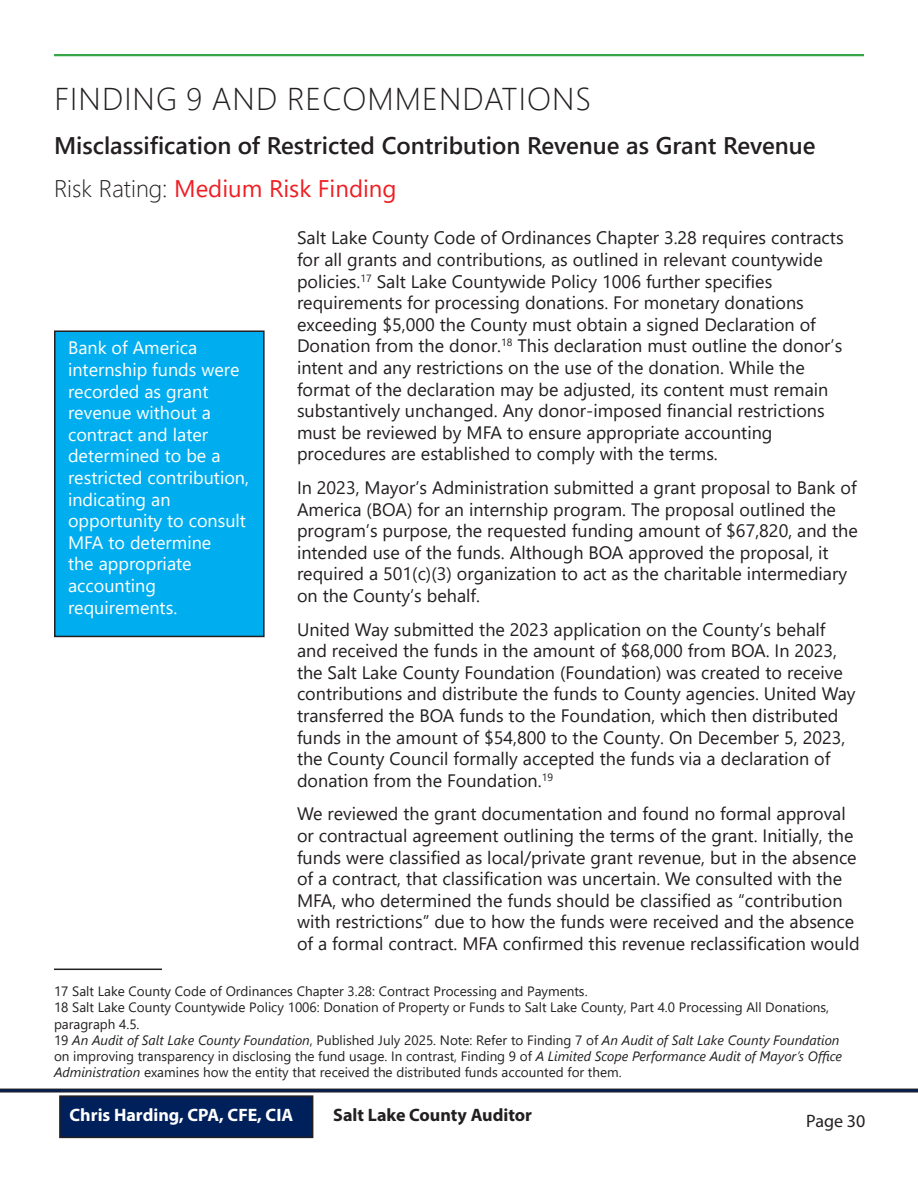
<style>
.page{position:relative;width:918px;height:1188px;background:#fff}
.page>*{position:absolute;margin:0;border:0;box-sizing:border-box;transform-origin:0 0}
.H1__Finding_Heading{font:300 31.5px "Segoe UI";letter-spacing:.035em;color:#231f20}
.H2__Finding_Title___Pulls_to_TOC{font:600 24px "Segoe UI";color:#231f20}
.H2__Finding_Title___Pulls_to_TOC-2{font:24px "Segoe UI";color:#ee1f23}
.t1{font:18px/21.6px "Segoe UI";color:#231f20}
.t2{font:18px/21.6px "Segoe UI";color:#fff}
.t3{font:700 18px "Myriad Pro";color:#fff}
.t4{font:700 18px "Myriad Pro";color:#231f20}
.t5{font:18px "Myriad Pro";color:#231f20}
.t6{font:13.5px/16.2px "Segoe UI";color:#231f20}
.s1{font-weight:300;color:#231f20}
.s2{font-style:italic}
</style>
<div class="page">
<div style="left:60px;top:1096px;width:253px;height:41px;background:#00205b"></div>
<div style="left:59px;top:1095px;width:254px;height:43px;border:2px solid #231f20"></div>
<svg style="left:0;top:1089px;width:918px;height:3px;background:#0c1f46"></svg>
<hr style="left:54px;top:54px;width:810px;height:2px;background:#39a648">
<hr style="left:54px;top:969px;width:108px;height:1px;background:#231f20">
<div style="left:55px;top:331px;width:209px;height:305px;background:#00aeef"></div>
<div style="left:54px;top:330px;width:211px;height:307px;border:2px solid #231f20"></div>
<h1 class="H1__Finding_Heading" style="left:55px;top:69px;width:538px">FINDING 9 AND RECOMMENDATIONS</h1>
<h2 class="H2__Finding_Title___Pulls_to_TOC" style="left:54px;top:123px;width:763px">Misclassification of Restricted Contribution Revenue as Grant Revenue</h2>
<h2 class="H2__Finding_Title___Pulls_to_TOC-2" style="left:54px;top:166px;width:344px"><span class="s1">Risk Rating:</span> Medium Risk Finding</h2>
<p class="t1" style="left:297px;top:226px;width:548px">Salt Lake County Code of Ordinances Chapter 3.28 requires contracts for all grants and contributions, as outlined in relevant countywide policies.<sup>17</sup> Salt Lake Countywide Policy 1006 further specifies requirements for processing donations. For monetary donations exceeding $5,000 the County must obtain a signed Declaration of Donation from the donor.<sup>18</sup> This declaration must outline the donor’s intent and any restrictions on the use of the donation. While the format of the declaration may be adjusted, its content must remain substantively unchanged. Any donor-imposed financial restrictions must be reviewed by MFA to ensure appropriate accounting procedures are established to comply with the terms.</p>
<p class="t1" style="left:297px;top:475px;width:562px">In 2023, Mayor’s Administration submitted a grant proposal to Bank of America (BOA) for an internship program. The proposal outlined the program’s purpose, the requested funding amount of $67,820, and the intended use of the funds. Although BOA approved the proposal, it required a 501(c)(3) organization to act as the charitable intermediary on the County’s behalf.</p>
<p class="t1" style="left:297px;top:617px;width:560px">United Way submitted the 2023 application on the County’s behalf and received the funds in the amount of $68,000 from BOA. In 2023, the Salt Lake County Foundation (Foundation) was created to receive contributions and distribute the funds to County agencies. United Way transferred the BOA funds to the Foundation, which then distributed funds in the amount of $54,800 to the County. On December 5, 2023, the County Council formally accepted the funds via a declaration of donation from the Foundation.<sup>19</sup></p>
<p class="t1" style="left:297px;top:802px;width:564px">We reviewed the grant documentation and found no formal approval or contractual agreement outlining the terms of the grant. Initially, the funds were classified as local/private grant revenue, but in the absence of a contract, that classification was uncertain. We consulted with the MFA, who determined the funds should be classified as “contribution with restrictions” due to how the funds were received and the absence of a formal contract. MFA confirmed this revenue reclassification would</p>
<p class="t6" style="left:54px;top:982px;width:790px">17 Salt Lake County Code of Ordinances Chapter 3.28: Contract Processing and Payments.<br>18 Salt Lake County Countywide Policy 1006: Donation of Property or Funds to Salt Lake County, Part 4.0 Processing All Donations, paragraph 4.5.<br>19 <span class="s2">An Audit of Salt Lake County Foundation</span>, Published July 2025. Note: Refer to Finding 7 of <span class="s2">An Audit of Salt Lake County Foundation </span>on improving transparency in disclosing the fund usage. In contrast, Finding 9 of <span class="s2">A Limited Scope Performance Audit of Mayor’s Office Administration</span> examines how the entity that received the distributed funds accounted for them.</p>
<p class="t2" style="left:68px;top:336px;width:183px">Bank of America internship funds were recorded as grant revenue without a contract and later determined to be a restricted contribution, indicating an opportunity to consult<br>MFA to determine<br>the appropriate accounting requirements.</p>
<p class="t3" style="left:70px;top:1103px;width:225px">Chris Harding, CPA, CFE, CIA</p>
<p class="t4" style="left:333px;top:1103px;width:200px">Salt Lake County Auditor</p>
<p class="t5" style="left:806px;top:1110px;width:61px">Page 30</p>
</div>
